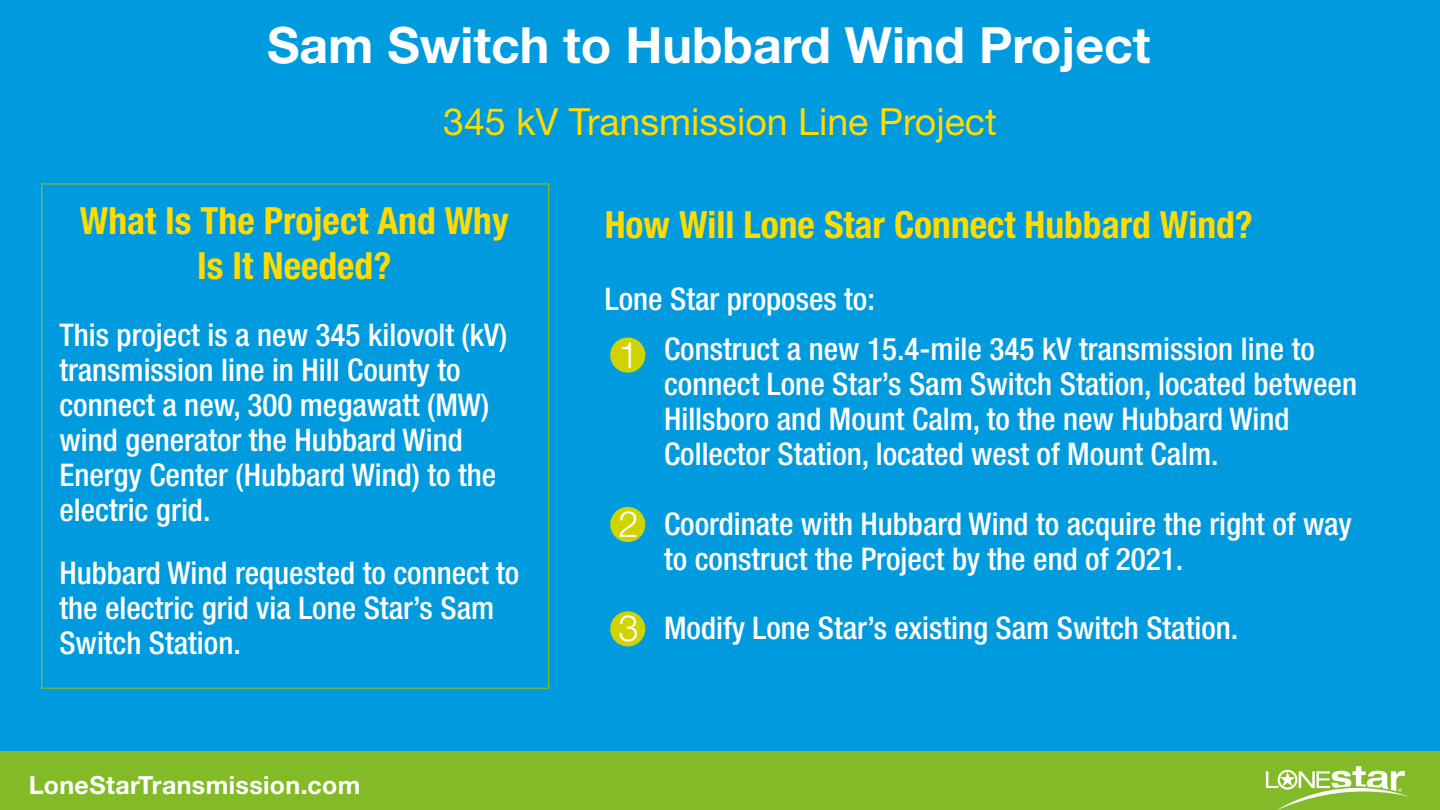
<style>
.page{position:relative;width:1440px;height:810px;background:#fff}
.page>*{position:absolute;margin:0;border:0;box-sizing:border-box;transform-origin:0 0}
.t1{font:700 50px "Helvetica Neue LT Std";color:#fff}
.t2{font:700 condensed 37.5px/45px "Helvetica Neue LT Std";color:#ffdb00;text-align:center}
.t3{font:37.5px "Helvetica Neue LT Std";color:#ffdb00}
.t4{font:300 36.38px "Helvetica Neue LT Std";color:#fff}
.t5{font:500 condensed 31.25px/35px "Helvetica Neue LT Std";color:#fff}
.t6{font:700 25px "Helvetica Neue LT Std";letter-spacing:.015em;color:#fff}
</style>
<div class="page">
<div style="left:0;top:751px;width:1440px;height:59px;background:#82bb27"></div>
<div style="left:0;top:0;width:1440px;height:751px;background:#009bde"></div>
<svg style="left:1266px;top:766px;width:144px;height:44px"></svg>
<div style="left:610px;top:338px;width:35px;height:35px;background:#cfd400;border-radius:50%"></div>
<div style="left:610px;top:507px;width:35px;height:35px;background:#cfd400;border-radius:50%"></div>
<div style="left:610px;top:611px;width:35px;height:35px;background:#cfd400;border-radius:50%"></div>
<h1 class="t1" style="left:267px;top:14px;width:885px">Sam Switch to Hubbard Wind Project</h1>
<p class="t3" style="left:443px;top:99px;width:555px">345 kV Transmission Line Project</p>
<p class="t2" style="left:80px;top:198px;width:430px">What Is The Project And Why<br>Is It Needed?</p>
<p class="t2" style="left:605px;top:202px;width:650px">How Will Lone Star Connect Hubbard Wind?</p>
<p class="t5" style="left:59px;top:317px;width:449px">This project is a new 345 kilovolt (kV) transmission line in Hill County to connect a new, 300 megawatt (MW) wind generator the Hubbard Wind<br>Energy Center (Hubbard Wind) to the electric grid.</p>
<p class="t5" style="left:59px;top:555px;width:462px">Hubbard Wind requested to connect to the electric grid via Lone Star’s Sam<br>Switch Station.</p>
<p class="t6" style="left:29px;top:769px;width:333px">LoneStarTransmission.com</p>
<p class="t5" style="left:605px;top:281px;width:272px">Lone Star proposes to:</p>
<p class="t4" style="left:618px;top:332px;width:22px">1</p>
<p class="t5" style="left:664px;top:331px;width:695px">Construct a new 15.4-mile 345 kV transmission line to connect Lone Star’s Sam Switch Station, located between Hillsboro and Mount Calm, to the new Hubbard Wind Collector Station, located west of Mount Calm.</p>
<p class="t4" style="left:618px;top:502px;width:22px">2</p>
<p class="t5" style="left:664px;top:506px;width:689px">Coordinate with Hubbard Wind to acquire the right of way to construct the Project by the end of 2021.</p>
<p class="t4" style="left:618px;top:606px;width:22px">3</p>
<p class="t5" style="left:664px;top:610px;width:576px">Modify Lone Star’s existing Sam Switch Station.</p>
</div>
